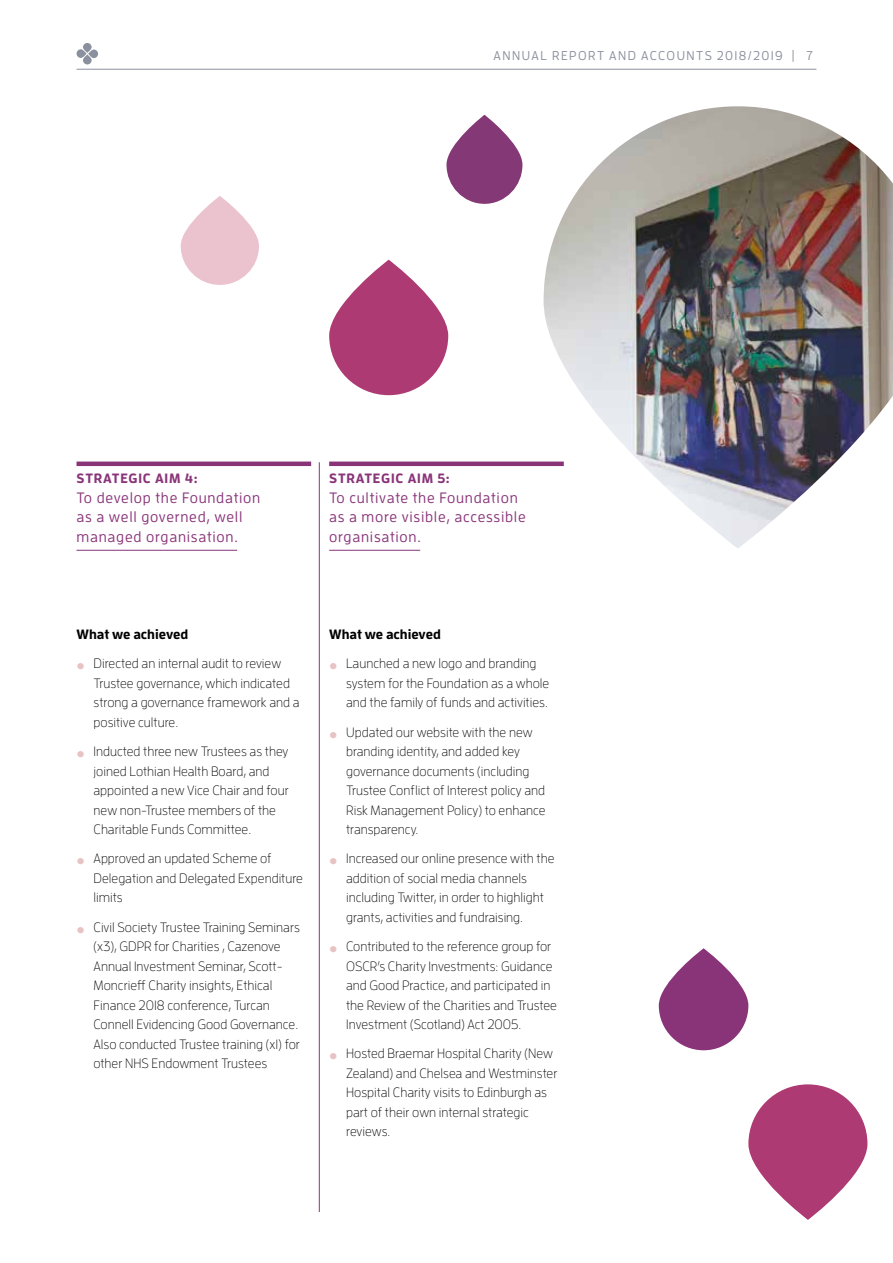
<style>
.page{position:relative;width:893px;height:1263px;background:#fff}
.page>*{position:absolute;margin:0;border:0;box-sizing:border-box;transform-origin:0 0}
.t1{font:500 15px/19.5px "Enzo OT";letter-spacing:.05em;color:#893479}
.t2{font:300 13.5px/19.5px "Enzo OT";color:#000}
.t3{font:700 13.5px "Enzo OT";letter-spacing:.06em;color:#893479}
.t4{font:700 13.5px "Enzo OT";color:#000}
.t5{font:500 12.75px "Enzo OT";letter-spacing:.11em;color:#8a909d}
.s1{font-family:"Myriad Pro";font-weight:400;font-size:30px;color:#e8c3c4}
</style>
<div class="page">
<hr style="left:319px;top:462px;width:1px;height:750px;background:#893479">
<div style="left:77px;top:461px;width:234px;height:5px;background:#893479"></div>
<hr style="left:77px;top:550px;width:160px;height:1px;background:#893479">
<div style="left:329px;top:461px;width:235px;height:5px;background:#893479"></div>
<hr style="left:329px;top:550px;width:91px;height:1px;background:#893479">
<img style="left:544px;top:106px;width:349px;height:442px">
<svg style="left:446px;top:115px;width:76px;height:89px"></svg>
<div style="left:181px;top:196px;width:78px;height:89px;background:#ebc3ce;border-radius:39px"></div>
<svg style="left:329px;top:260px;width:119px;height:135px;background:#b85686"></svg>
<svg style="left:748px;top:1084px;width:119px;height:136px;background:#b95787"></svg>
<svg style="left:659px;top:948px;width:89px;height:102px;background:#9a518c"></svg>
<div style="left:83px;top:55px;width:9px;height:9px;background:#8a909d;border-radius:50%"></div>
<div style="left:83px;top:43px;width:9px;height:10px;background:#8a909d;border-radius:50%"></div>
<svg style="left:76px;top:49px;width:11px;height:9px"></svg>
<svg style="left:88px;top:49px;width:10px;height:9px"></svg>
<hr style="left:77px;top:69px;width:739px;height:1px;background:#8a909d">
<p class="t5" style="left:493px;top:48px;width:321px">ANNUAL REPORT AND ACCOUNTS 2018/2019 | 7</p>
<p class="t3" style="left:77px;top:470px;width:123px">STRATEGIC AIM 4:</p>
<p class="t1" style="left:77px;top:487px;width:185px">To develop the Foundation as a well governed, well managed organisation.</p>
<p class="t3" style="left:329px;top:470px;width:122px">STRATEGIC AIM 5:</p>
<p class="t1" style="left:329px;top:487px;width:198px">To cultivate the Foundation as a more visible, accessible organisation.</p>
<p class="t4" style="left:77px;top:626px;width:113px">What we achieved</p>
<p class="t2" style="left:94px;top:653px;width:208px;text-indent:-17px"><span class="s1">•</span> Directed an internal audit to review<br>Trustee governance, which indicated strong a governance framework and a positive culture.</p>
<p class="t2" style="left:94px;top:741px;width:197px;text-indent:-17px"><span class="s1">•</span> Inducted three new Trustees as they joined Lothian Health Board, and appointed a new Vice Chair and four new non-Trustee members of the<br>Charitable Funds Committee.</p>
<p class="t2" style="left:94px;top:848px;width:211px;text-indent:-17px"><span class="s1">•</span> Approved an updated Scheme of<br>Delegation and Delegated Expenditure limits</p>
<p class="t2" style="left:94px;top:917px;width:208px;text-indent:-17px"><span class="s1">•</span> Civil Society Trustee Training Seminars (x3), GDPR for Charities , Cazenove Annual Investment Seminar, Scott-Moncrieff Charity insights, Ethical Finance 2018 conference, Turcan Connell Evidencing Good Governance.<br>Also conducted Trustee training (x1) for other NHS Endowment Trustees</p>
<p class="t4" style="left:329px;top:626px;width:113px">What we achieved</p>
<p class="t2" style="left:346px;top:653px;width:205px;text-indent:-17px"><span class="s1">•</span> Launched a new logo and branding system for the Foundation as a whole and the family of funds and activities.</p>
<p class="t2" style="left:346px;top:722px;width:201px;text-indent:-17px"><span class="s1">•</span> Updated our website with the new branding identity, and added key governance documents (including<br>Trustee Conflict of Interest policy and<br>Risk Management Policy) to enhance transparency.</p>
<p class="t2" style="left:346px;top:848px;width:210px;text-indent:-17px"><span class="s1">•</span> Increased our online presence with the addition of social media channels including Twitter, in order to highlight grants, activities and fundraising.</p>
<p class="t2" style="left:346px;top:936px;width:212px;text-indent:-17px"><span class="s1">•</span> Contributed to the reference group for OSCR’s Charity Investments: Guidance and Good Practice, and participated in the Review of the Charities and Trustee Investment (Scotland) Act 2005.</p>
<p class="t2" style="left:346px;top:1043px;width:213px;text-indent:-17px"><span class="s1">•</span> Hosted Braemar Hospital Charity (New<br>Zealand) and Chelsea and Westminster<br>Hospital Charity visits to Edinburgh as part of their own internal strategic reviews.</p>
</div>
